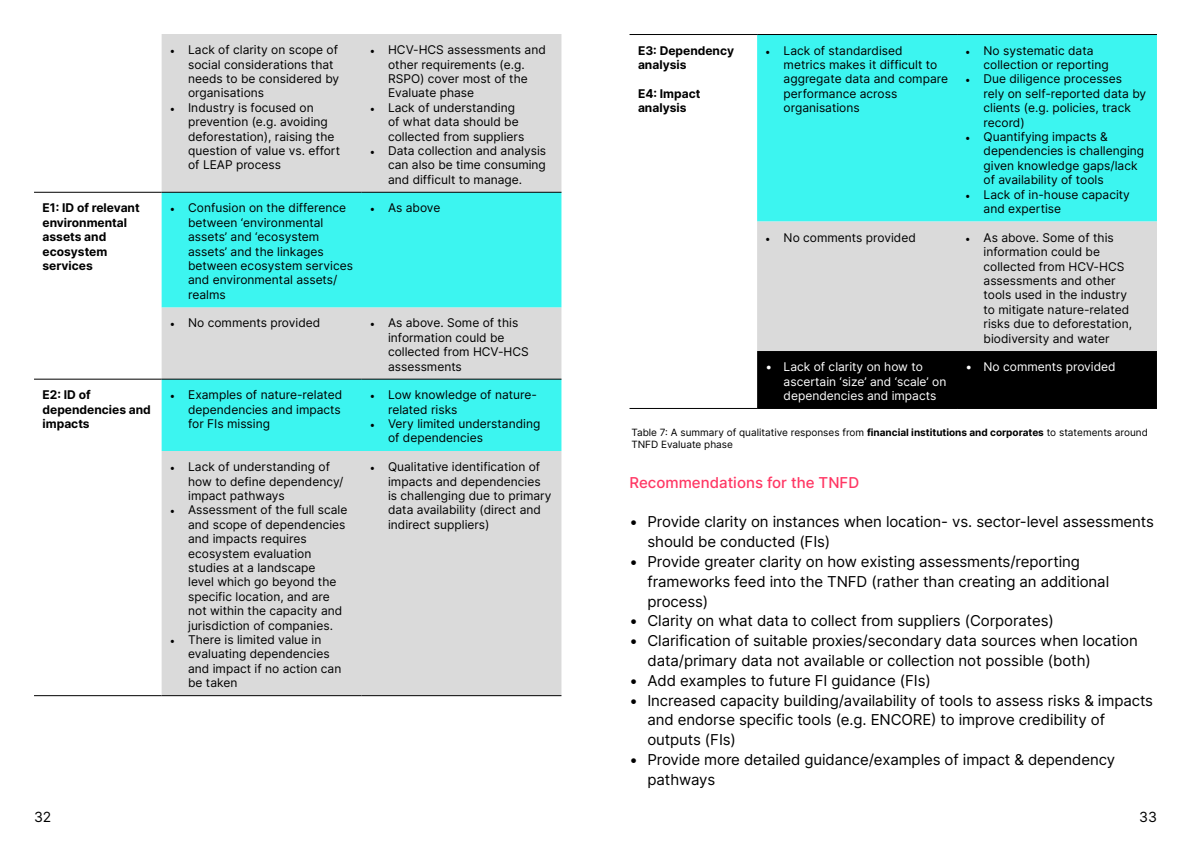
<style>
.page{position:relative;width:1191px;height:842px;background:#fff}
.page>*{position:absolute;margin:0;border:0;box-sizing:border-box;transform-origin:0 0}
.t1{font:15px/19.8px "Inter";letter-spacing:-.005em;color:#000}
.t2{font:500 15px "Inter";color:#ff3764}
.t3{font:14px "Inter";color:#000}
.t4{font:12px/14.4px "Inter";color:#000}
.t5{font:700 12px/14.4px "Inter";color:#000}
.t6{font:12px/14.4px "Inter";color:#fff}
.t7{font:10px/12px "Inter";color:#000}
.s1{font-family:"Minion Pro"}
.s2{font-weight:700}
</style>
<div class="page">
<div style="left:162px;top:34px;width:399px;height:661px;background:#dadada"></div>
<svg style="left:162px;top:193px;width:399px;height:258px;fill:#3cf5f0"></svg>
<hr style="left:34px;top:192px;width:128px;height:1px;background:#000">
<hr style="left:162px;top:192px;width:199px;height:1px;background:#000">
<hr style="left:361px;top:192px;width:200px;height:1px;background:#000">
<hr style="left:34px;top:379px;width:128px;height:1px;background:#000">
<hr style="left:162px;top:379px;width:199px;height:1px;background:#000">
<hr style="left:361px;top:379px;width:200px;height:1px;background:#000">
<hr style="left:34px;top:695px;width:128px;height:1px;background:#000">
<hr style="left:162px;top:695px;width:199px;height:1px;background:#000">
<hr style="left:361px;top:695px;width:200px;height:1px;background:#000">
<div style="left:757px;top:35px;width:400px;height:187px;background:#3cf5f0"></div>
<div style="left:757px;top:222px;width:400px;height:129px;background:#dadada"></div>
<div style="left:757px;top:351px;width:400px;height:57px;background:#000"></div>
<hr style="left:629px;top:34px;width:128px;height:1px;background:#000">
<hr style="left:757px;top:34px;width:200px;height:1px;background:#000">
<hr style="left:957px;top:34px;width:200px;height:1px;background:#000">
<hr style="left:629px;top:408px;width:128px;height:1px;background:#000">
<hr style="left:757px;top:408px;width:200px;height:1px;background:#000">
<hr style="left:957px;top:408px;width:200px;height:1px;background:#000">
<p class="t4" style="left:188px;top:42px;width:153px;text-indent:-18px"><span class="s1">•</span> Lack of clarity on scope of social considerations that needs to be considered by organisations</p>
<p class="t4" style="left:188px;top:100px;width:154px;text-indent:-18px"><span class="s1">•</span> Industry is focused on prevention (e.g. avoiding deforestation), raising the question of value vs. effort of LEAP process</p>
<p class="t4" style="left:388px;top:42px;width:159px;text-indent:-18px"><span class="s1">•</span> HCV-HCS assessments and other requirements (e.g.<br>RSPO) cover most of the<br>Evaluate phase</p>
<p class="t4" style="left:388px;top:100px;width:138px;text-indent:-18px"><span class="s1">•</span> Lack of understanding of what data should be collected from suppliers</p>
<p class="t4" style="left:388px;top:143px;width:160px;text-align:justify;text-indent:-18px"><span class="s1">•</span> Data collection and analysis can also be time consuming and difficult to manage.</p>
<p class="t5" style="left:43px;top:201px;width:99px">E1: ID of relevant environmental assets and ecosystem services</p>
<p class="t4" style="left:188px;top:201px;width:166px;text-indent:-18px"><span class="s1">•</span> Confusion on the difference between ‘environmental assets’ and ‘ecosystem assets’ and the linkages between ecosystem services and environmental assets/ realms</p>
<p class="t4" style="left:370px;top:201px;width:72px"><span class="s1">•</span> As above</p>
<p class="t4" style="left:170px;top:316px;width:152px"><span class="s1">•</span> No comments provided</p>
<p class="t4" style="left:388px;top:316px;width:142px;text-indent:-18px"><span class="s1">•</span> As above. Some of this information could be collected from HCV-HCS assessments</p>
<p class="t5" style="left:43px;top:387px;width:110px">E2: ID of dependencies and impacts</p>
<p class="t4" style="left:188px;top:387px;width:156px;text-align:justify;text-indent:-18px"><span class="s1">•</span> Examples of nature-related dependencies and impacts for FIs missing</p>
<p class="t4" style="left:388px;top:387px;width:150px;text-indent:-18px"><span class="s1">•</span> Low knowledge of nature&shy;related risks</p>
<p class="t4" style="left:388px;top:416px;width:154px;text-indent:-18px"><span class="s1">•</span> Very limited understanding of dependencies</p>
<p class="t4" style="left:188px;top:459px;width:157px;text-indent:-18px"><span class="s1">•</span> Lack of understanding of how to define dependency/ impact pathways</p>
<p class="t4" style="left:188px;top:502px;width:161px;text-indent:-18px"><span class="s1">•</span> Assessment of the full scale and scope of dependencies and impacts requires ecosystem evaluation studies at a landscape<br>level which go beyond the specific location, and are not within the capacity and jurisdiction of companies.</p>
<p class="t4" style="left:188px;top:632px;width:155px;text-indent:-18px"><span class="s1">•</span> There is limited value in evaluating dependencies and impact if no action can be taken</p>
<p class="t4" style="left:388px;top:459px;width:165px;text-indent:-18px"><span class="s1">•</span> Qualitative identification of impacts and dependencies is challenging due to primary data availability (direct and indirect suppliers)</p>
<p class="t5" style="left:638px;top:43px;width:98px">E3: Dependency analysis</p>
<p class="t5" style="left:638px;top:86px;width:64px">E4: Impact analysis</p>
<p class="t4" style="left:783px;top:43px;width:166px;text-indent:-18px"><span class="s1">•</span> Lack of standardised<br>metrics makes it difficult to aggregate data and compare performance across organisations</p>
<p class="t4" style="left:983px;top:43px;width:127px;text-indent:-18px"><span class="s1">•</span> No systematic data collection or reporting</p>
<p class="t4" style="left:983px;top:72px;width:164px;text-indent:-18px"><span class="s1">•</span> Due diligence processes<br>rely on self-reported data by clients (e.g. policies, track record)</p>
<p class="t4" style="left:983px;top:129px;width:162px;text-indent:-18px"><span class="s1">•</span> Quantifying impacts &amp; dependencies is challenging given knowledge gaps/lack of availability of tools</p>
<p class="t4" style="left:983px;top:187px;width:148px;text-indent:-18px"><span class="s1">•</span> Lack of in-house capacity and expertise</p>
<p class="t4" style="left:765px;top:230px;width:152px"><span class="s1">•</span> No comments provided</p>
<p class="t4" style="left:983px;top:230px;width:150px;text-indent:-18px"><span class="s1">•</span> As above. Some of this information could be collected from HCV-HCS assessments and other tools used in the industry to mitigate nature-related risks due to deforestation, biodiversity and water</p>
<p class="t6" style="left:783px;top:359px;width:164px;text-indent:-18px">• Lack of clarity on how to ascertain ‘size’ and ‘scale’ on dependencies and impacts</p>
<p class="t6" style="left:965px;top:359px;width:152px">• No comments provided</p>
<p class="t7" style="left:631px;top:426px;width:518px">Table 7: A summary of qualitative responses from <span class="s2">financial institutions and corporates</span> to statements around<br>TNFD Evaluate phase</p>
<p class="t2" style="left:629px;top:471px;width:231px">Recommendations for the TNFD</p>
<p class="t1" style="left:647px;top:512px;width:508px;text-indent:-18px">• Provide clarity on instances when location- vs. sector-level assessments should be conducted (FIs)</p>
<p class="t1" style="left:647px;top:551px;width:463px;text-indent:-18px">• Provide greater clarity on how existing assessments/reporting frameworks feed into the TNFD (rather than creating an additional process)</p>
<p class="t1" style="left:629px;top:611px;width:426px">• Clarity on what data to collect from suppliers (Corporates)</p>
<p class="t1" style="left:647px;top:630px;width:492px;text-indent:-18px">• Clarification of suitable proxies/secondary data sources when location data/primary data not available or collection not possible (both)</p>
<p class="t1" style="left:629px;top:670px;width:303px">• Add examples to future FI guidance (FIs)</p>
<p class="t1" style="left:647px;top:690px;width:507px;text-indent:-18px">• Increased capacity building/availability of tools to assess risks &amp; impacts and endorse specific tools (e.g. ENCORE) to improve credibility of outputs (FIs)</p>
<p class="t1" style="left:647px;top:749px;width:469px;text-indent:-18px">• Provide more detailed guidance/examples of impact &amp; dependency pathways</p>
<p class="t3" style="left:34px;top:806px;width:19px">32</p>
<p class="t3" style="left:1139px;top:806px;width:19px">33</p>
</div>
